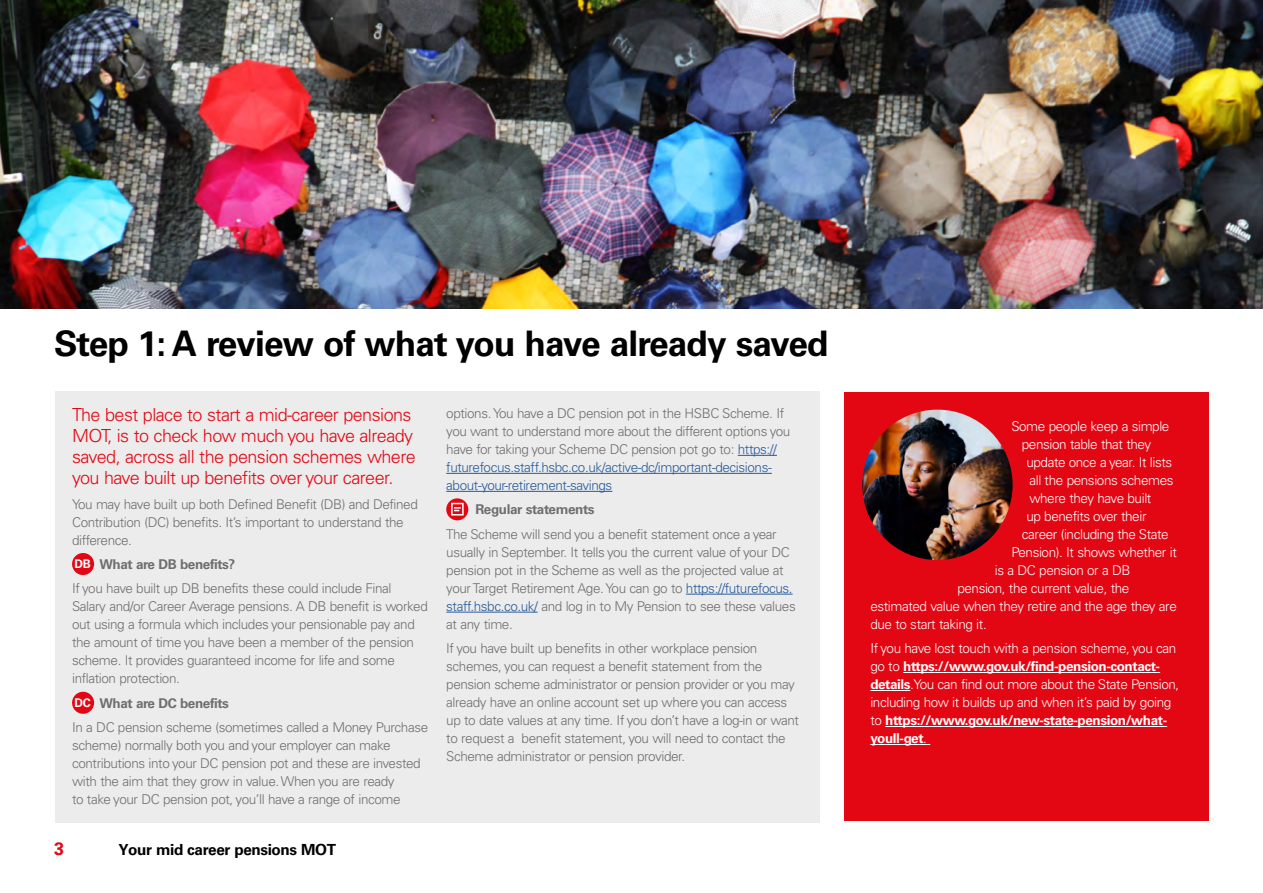
<style>
.page{position:relative;width:1263px;height:893px;background:#fff}
.page>*{position:absolute;margin:0;border:0;box-sizing:border-box;transform-origin:0 0}
.t1{font:700 35.25px "Univers LT Pro 65";letter-spacing:-.025em;color:#000}
.t2{font:300 18px/21px "Univers LT Pro 45";letter-spacing:-.03em;color:#e30613}
.t3{font:700 18px "Univers LT Pro 65";color:#e30613}
.t4{font:700 15.3px "Univers LT Pro 65";letter-spacing:-.025em;color:#000}
.t5{font:300 13.5px/18px "Univers LT Pro 45";letter-spacing:-.03em;color:#706f6f}
.t6{font:300 13.5px/18px "Univers LT Pro 45";letter-spacing:-.03em;color:#fff}
.t7{font:700 13.5px/18px "Univers LT Pro 65";letter-spacing:-.03em;color:#fff}
.t8{font:700 13.5px "Univers LT Pro 65";letter-spacing:-.03em;color:#706f6f}
.s1{font-size:12px;color:#fff}
.s2{color:#275b9b}
.s3{font-family:"Univers LT Pro 45";font-weight:300}
.s4{font-family:"Univers LT Pro 65";font-weight:700}
</style>
<div class="page">
<img style="left:0;top:0;width:1263px;height:308px">
<div style="left:55px;top:391px;width:764px;height:432px;background:#ececec"></div>
<div style="left:72px;top:553px;width:22px;height:22px;background:#e30613;border-radius:50%"></div>
<div style="left:72px;top:692px;width:22px;height:22px;background:#e30613;border-radius:50%"></div>
<hr style="left:738px;top:455px;width:39px;height:1px;background:#275b9b">
<hr style="left:446px;top:473px;width:326px;height:1px;background:#275b9b">
<hr style="left:446px;top:491px;width:166px;height:1px;background:#275b9b">
<hr style="left:686px;top:594px;width:107px;height:1px;background:#275b9b">
<hr style="left:446px;top:612px;width:92px;height:1px;background:#275b9b">
<svg style="left:446px;top:498px;width:22px;height:22px"></svg>
<div style="left:451px;top:503px;width:13px;height:12px;border:2px solid #fff"></div>
<svg style="left:454px;top:507px;width:7px;height:4px"></svg>
<div style="left:845px;top:392px;width:364px;height:429px;background:#e30613"></div>
<hr style="left:903px;top:672px;width:257px;height:1px;background:#fff">
<hr style="left:870px;top:690px;width:40px;height:1px;background:#fff">
<hr style="left:885px;top:726px;width:282px;height:1px;background:#fff">
<hr style="left:870px;top:744px;width:60px;height:1px;background:#fff">
<img style="left:862px;top:410px;width:150px;height:150px;border-radius:75px">
<h1 class="t1" style="left:54px;top:323px;width:776px">Step 1: A review of what you have already saved</h1>
<h2 class="t2" style="left:72px;top:404px;width:345px">The best place to start a mid-career pensions MOT, is to check how much you have already saved, across all the pension schemes where you have built up benefits over your career.</h2>
<p class="t5" style="left:72px;top:495px;width:347px">You may have built up both Defined Benefit (DB) and Defined<br>Contribution (DC) benefits. It’s important to understand the difference.</p>
<p class="t8" style="left:74px;top:556px;width:162px"><span class="s1">DB</span> What are DB benefits?</p>
<p class="t5" style="left:72px;top:580px;width:357px">If you have built up DB benefits these could include Final Salary and/or Career Average pensions. A DB benefit is worked out using a formula which includes your pensionable pay and the amount of time you have been a member of the pension scheme. It provides guaranteed income for life and some inflation protection.</p>
<p class="t8" style="left:74px;top:695px;width:156px"><span class="s1">DC</span> What are DC benefits</p>
<p class="t5" style="left:72px;top:718px;width:358px">In a DC pension scheme (sometimes called a Money Purchase scheme) normally both you and your employer can make contributions into your DC pension pot and these are invested with the aim that they grow in value. When you are ready<br>to take your DC pension pot, you’ll have a range of income</p>
<h2 class="t3" style="left:54px;top:838px;width:12px">3</h2>
<p class="t4" style="left:118px;top:840px;width:219px">Your mid career pensions MOT</p>
<p class="t5" style="left:446px;top:404px;width:346px">options. You have a DC pension pot in the HSBC Scheme. If you want to understand more about the different options you have for taking your Scheme DC pension pot go to: <span class="s2">https:// futurefocus.staff.hsbc.co.uk/active-dc/important-decisions&shy;about-your-retirement-savings</span></p>
<p class="t8" style="left:475px;top:502px;width:121px">Regular statements</p>
<p class="t5" style="left:446px;top:525px;width:351px">The Scheme will send you a benefit statement once a year usually in September. It tells you the current value of your DC pension pot in the Scheme as well as the projected value at your Target Retirement Age. You can go to <span class="s2">https://futurefocus. staff.hsbc.co.uk/</span> and log in to My Pension to see these values at any time.</p>
<p class="t5" style="left:446px;top:639px;width:354px">If you have built up benefits in other workplace pension schemes, you can request a benefit statement from the pension scheme administrator or pension provider or you may already have an online account set up where you can access up to date values at any time. If you don’t have a log-in or want to request a benefit statement, you will need to contact the Scheme administrator or pension provider.</p>
<p class="t6" style="left:1011px;top:417px;width:160px">Some people keep a simple</p>
<p class="t6" style="left:1022px;top:435px;width:131px">pension table that they</p>
<p class="t6" style="left:1026px;top:453px;width:147px">update once a year. It lists</p>
<p class="t6" style="left:1029px;top:471px;width:146px">all the pensions schemes</p>
<p class="t6" style="left:1029px;top:489px;width:124px">where they have built</p>
<p class="t6" style="left:1026px;top:507px;width:122px">up benefits over their</p>
<p class="t6" style="left:1022px;top:525px;width:148px">career (including the State</p>
<p class="t6" style="left:1011px;top:543px;width:167px">Pension). It shows whether it</p>
<p class="t6" style="left:995px;top:561px;width:137px">is a DC pension or a DB</p>
<p class="t6" style="left:957px;top:579px;width:174px">pension, the current value, the</p>
<p class="t6" style="left:870px;top:597px;width:308px">estimated value when they retire and the age they are</p>
<p class="t6" style="left:870px;top:615px;width:118px">due to start taking it.</p>
<p class="t6" style="left:870px;top:639px;width:307px">If you have lost touch with a pension scheme, you can</p>
<p class="t7" style="left:870px;top:657px;width:291px"><span class="s3">go to</span> https://www.gov.uk/find-pension-contact-</p>
<p class="t6" style="left:870px;top:675px;width:310px"><span class="s4">details</span>.You can find out more about the State Pension, including how it builds up and when it’s paid by going</p>
<p class="t7" style="left:870px;top:711px;width:298px"><span class="s3">to</span> https://www.gov.uk/new-state-pension/what&shy;youll-get<span class="s3">.</span></p>
</div>
